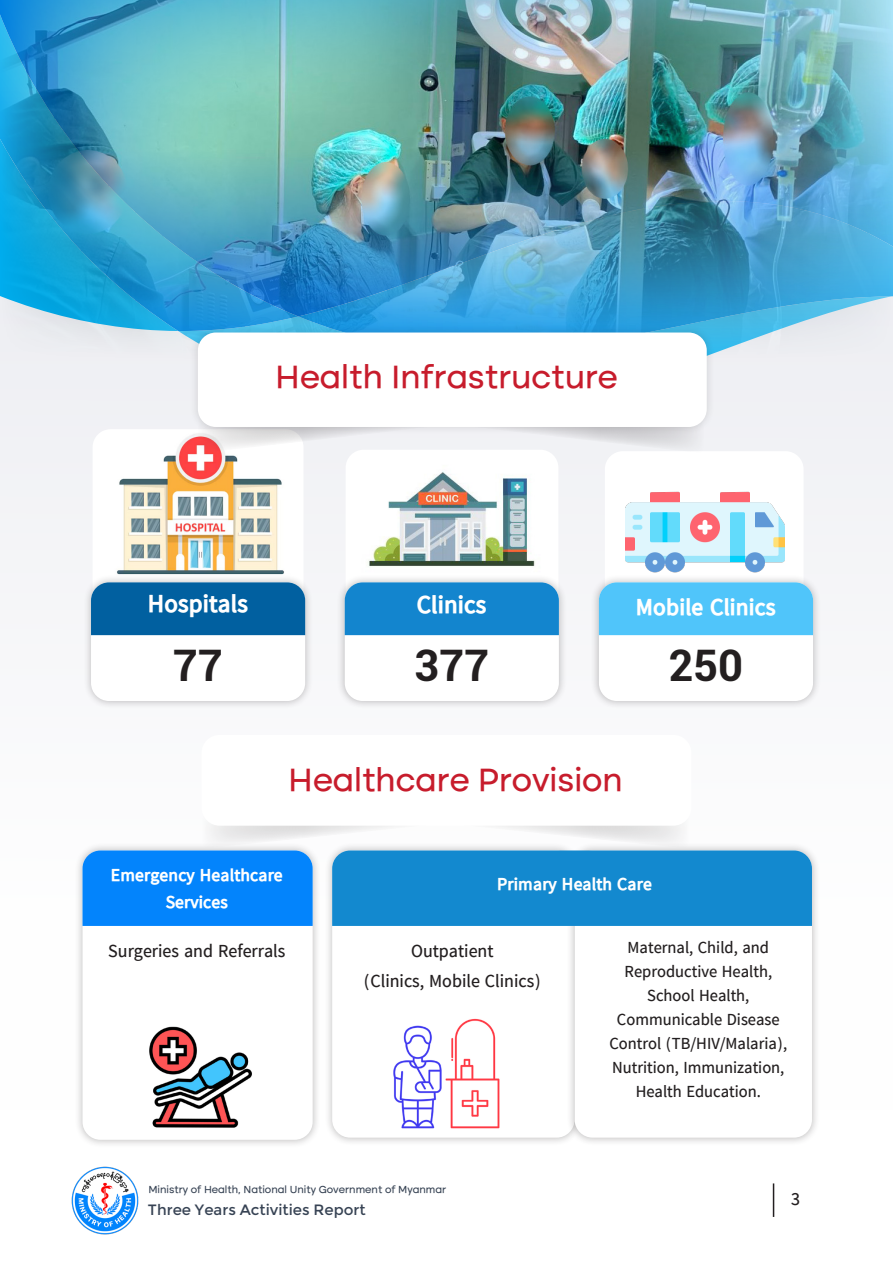
<style>
.page{position:relative;width:893px;height:1263px;background:#fff}
.page>*{position:absolute;margin:0;border:0;box-sizing:border-box;transform-origin:0 0}
.Body{font:700 43.5px "Roboto";color:#231f20}
.Body-2{font:700 33px "Z06 Walone";color:#c71c2c}
.Body-3{font:700 25.5px "Pyidaungsu";color:#fff}
.Body-4{font:700 24px "Pyidaungsu";color:#fff}
.Body-5{font:18px "Pyidaungsu";color:#231f20}
.Body-6{font:700 18px/27px "Pyidaungsu";color:#fff;text-align:center}
.Body-7{font:16.5px/24px "Pyidaungsu";color:#231f20;text-align:center}
.t1{font:15px "Myanmar Angoun";color:#374354}
.t2{font:700 10.5px "Z06 Walone";color:#374354}
</style>
<div class="page">
<img style="left:71px;top:1167px;width:67px;height:67px">
<hr style="left:773px;top:1183px;width:1px;height:34px;background:#231f20">
<div style="left:0;top:0;width:893px;height:1110px;background:#f9f9fa"></div>
<div style="left:605px;top:451px;width:199px;height:186px;background:#fff;border-radius:18px"></div>
<img style="left:0;top:0;width:893px;height:359px">
<div style="left:74px;top:842px;width:247px;height:306px;background:#231f20;opacity:.3"></div>
<div style="left:82px;top:850px;width:231px;height:290px;background:#fff;border-radius:18px"></div>
<div style="left:324px;top:842px;width:259px;height:304px;background:#231f20;opacity:.3"></div>
<div style="left:332px;top:850px;width:243px;height:288px;background:#fff;border-radius:18px"></div>
<div style="left:566px;top:842px;width:254px;height:304px;background:#231f20;opacity:.3"></div>
<div style="left:575px;top:850px;width:237px;height:288px;background:#fff;border-radius:18px"></div>
<img style="left:393px;top:1018px;width:107px;height:111px">
<img style="left:149px;top:1026px;width:103px;height:102px">
<svg style="left:82px;top:826px;width:730px;height:100px"></svg>
<div style="left:202px;top:735px;width:489px;height:91px;background:#fff;border-radius:18px"></div>
<img style="left:369px;top:472px;width:166px;height:94px">
<img style="left:117px;top:435px;width:167px;height:139px">
<div style="left:83px;top:574px;width:230px;height:135px;background:#231f20;opacity:.3"></div>
<div style="left:91px;top:582px;width:214px;height:119px;background:#fff;border-radius:18px"></div>
<div style="left:336px;top:574px;width:231px;height:135px;background:#231f20;opacity:.3"></div>
<div style="left:345px;top:582px;width:214px;height:119px;background:#fff;border-radius:18px"></div>
<div style="left:591px;top:574px;width:230px;height:135px;background:#231f20;opacity:.3"></div>
<div style="left:599px;top:582px;width:214px;height:119px;background:#fff;border-radius:18px"></div>
<div style="left:91px;top:582px;width:214px;height:53px;background:#0160a0"></div>
<div style="left:345px;top:582px;width:214px;height:53px;background:#1385ce"></div>
<div style="left:599px;top:582px;width:214px;height:53px;background:#50c5fa"></div>
<img style="left:626px;top:491px;width:159px;height:92px">
<svg style="left:198px;top:435px;width:505px;height:19px"></svg>
<div style="left:190px;top:324px;width:525px;height:111px;background:#231f20;opacity:.15"></div>
<div style="left:198px;top:332px;width:509px;height:95px;background:#fff;border-radius:18px"></div>
<p class="Body-2" style="left:275px;top:357px;width:344px">Health Infrastructure</p>
<p class="Body-3" style="left:148px;top:588px;width:102px">Hospitals</p>
<p class="Body-3" style="left:417px;top:590px;width:71px">Clinics</p>
<p class="Body-4" style="left:636px;top:593px;width:142px">Mobile Clinics</p>
<p class="Body" style="left:173px;top:634px;width:51px">77</p>
<p class="Body" style="left:414px;top:634px;width:76px">377</p>
<p class="Body" style="left:668px;top:634px;width:76px">250</p>
<p class="Body-2" style="left:288px;top:761px;width:336px">Healthcare Provision</p>
<p class="Body-6" style="left:111px;top:861px;width:173px">Emergency Healthcare<br>Services</p>
<p class="Body-6" style="left:497px;top:871px;width:156px">Primary Health Care</p>
<p class="Body-5" style="left:108px;top:941px;width:179px">Surgeries and Referrals</p>
<p class="Body-5" style="left:411px;top:940px;width:84px">Outpatient</p>
<p class="Body-5" style="left:364px;top:970px;width:178px">(Clinics, Mobile Clinics)</p>
<p class="Body-7" style="left:609px;top:935px;width:179px">Maternal, Child, and<br>Reproductive Health,<br>School Health,<br>Communicable Disease<br>Control (TB/HIV/Malaria),<br>Nutrition, Immunization,<br>Health Education.</p>
<p class="t2" style="left:148px;top:1183px;width:299px">Ministry of Health, National Unity Government of Myanmar</p>
<p class="t1" style="left:148px;top:1201px;width:219px">Three Years Activities Report</p>
<p class="Body-5" style="left:791px;top:1188px;width:10px">3</p>
</div>
